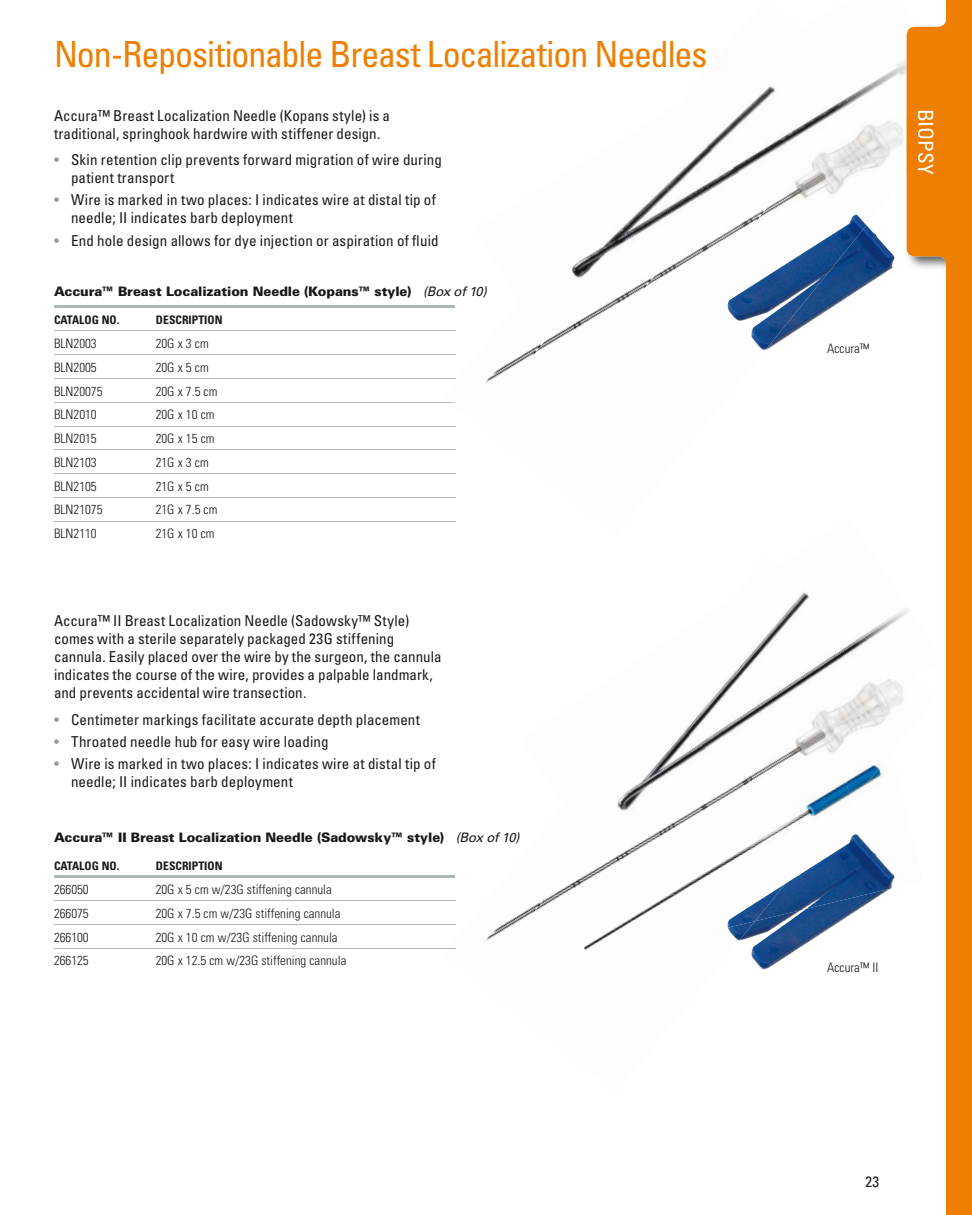
<style>
.page{position:relative;width:972px;height:1215px;background:#fff}
.page>*{position:absolute;margin:0;border:0;box-sizing:border-box;transform-origin:0 0}
.t1{font:condensed 36px "Univers LT Std";letter-spacing:-.03em;color:#ee7f00}
.t2{font:condensed 21px "Univers LT Std";letter-spacing:-.005em;color:#fff}
.t3{font:condensed 15px/18px "Univers LT Std";letter-spacing:.005em;color:#1a171c}
.t4{font:300 condensed 13.05px "Univers LT Std";color:#1a171c}
.t5{font:900 13.05px "Univers LT Std";letter-spacing:-.01em;color:#1a171c}
.t6{font:700 condensed 11.7px "Univers LT Std";color:#1a171c}
.s1{color:#9a9b9d}
.s2{font-weight:400;font-style:italic}
</style>
<div class="page">
<div style="left:946px;top:0;width:26px;height:1215px;background:#ee7f00"></div>
<hr style="left:54px;top:305px;width:401px;height:2px;background:#adb7b3">
<hr style="left:54px;top:331px;width:401px;height:1px;background:#adb7b3">
<hr style="left:54px;top:378px;width:401px;height:1px;background:#adb7b3">
<hr style="left:54px;top:473px;width:401px;height:1px;background:#adb7b3">
<hr style="left:54px;top:355px;width:401px;height:1px;background:#adb7b3">
<hr style="left:54px;top:449px;width:401px;height:1px;background:#adb7b3">
<hr style="left:54px;top:402px;width:401px;height:1px;background:#adb7b3">
<hr style="left:54px;top:497px;width:401px;height:1px;background:#adb7b3">
<hr style="left:54px;top:427px;width:401px;height:1px;background:#adb7b3">
<hr style="left:54px;top:521px;width:401px;height:1px;background:#adb7b3">
<img style="left:758px;top:921px;width:83px;height:48px">
<img style="left:774px;top:200px;width:121px;height:85px">
<img style="left:443px;top:307px;width:104px;height:96px">
<img style="left:737px;top:60px;width:168px;height:140px">
<img style="left:615px;top:117px;width:158px;height:168px">
<img style="left:520px;top:235px;width:115px;height:106px">
<svg style="left:905px;top:20px;width:41px;height:249px;background:#ec8d20"></svg>
<img style="left:907px;top:114px;width:30px;height:62px">
<img style="left:918px;top:123px;width:16px;height:39px">
<img style="left:727px;top:215px;width:140px;height:135px">
<img style="left:485px;top:902px;width:55px;height:39px">
<img style="left:709px;top:592px;width:201px;height:170px">
<img style="left:627px;top:702px;width:96px;height:90px">
<img style="left:693px;top:762px;width:50px;height:30px">
<hr style="left:54px;top:875px;width:401px;height:2px;background:#adb7b3">
<hr style="left:54px;top:901px;width:401px;height:1px;background:#adb7b3">
<hr style="left:54px;top:949px;width:401px;height:1px;background:#adb7b3">
<hr style="left:54px;top:925px;width:401px;height:1px;background:#adb7b3">
<img style="left:821px;top:752px;width:89px;height:10px">
<img style="left:786px;top:834px;width:109px;height:87px">
<img style="left:540px;top:890px;width:21px;height:19px">
<img style="left:719px;top:849px;width:24px;height:20px">
<img style="left:743px;top:762px;width:108px;height:112px">
<img style="left:841px;top:750px;width:51px;height:53px">
<img style="left:561px;top:873px;width:206px;height:92px">
<img style="left:762px;top:864px;width:39px;height:31px">
<img style="left:727px;top:884px;width:59px;height:44px">
<img style="left:578px;top:792px;width:141px;height:88px">
<img style="left:715px;top:781px;width:46px;height:29px">
<h1 class="t1" style="left:54px;top:31px;width:655px">Non-Repositionable Breast Localization Needles</h1>
<p class="t3" style="left:54px;top:106px;width:338px">Accura™ Breast Localization Needle (Kopans style) is a traditional, springhook hardwire with stiffener design.</p>
<p class="t3" style="left:71px;top:151px;width:373px;text-indent:-17px"><span class="s1">•</span> Skin retention clip prevents forward migration of wire during patient transport</p>
<p class="t3" style="left:71px;top:191px;width:366px;text-indent:-17px"><span class="s1">•</span> Wire is marked in two places: I indicates wire at distal tip of needle; II indicates barb deployment</p>
<p class="t3" style="left:54px;top:231px;width:386px"><span class="s1">•</span> End hole design allows for dye injection or aspiration of fluid</p>
<p class="t5" style="left:54px;top:283px;width:434px">Accura™ Breast Localization Needle (Kopans™ style) <span class="s2">(Box of 10)</span></p>
<p class="t6" style="left:54px;top:313px;width:67px">CATALOG NO.</p>
<p class="t6" style="left:156px;top:313px;width:68px">DESCRIPTION</p>
<p class="t4" style="left:54px;top:336px;width:44px">BLN2003</p>
<p class="t4" style="left:156px;top:336px;width:55px">20G x 3 cm</p>
<p class="t4" style="left:54px;top:359px;width:44px">BLN2005</p>
<p class="t4" style="left:156px;top:359px;width:55px">20G x 5 cm</p>
<p class="t4" style="left:54px;top:383px;width:50px">BLN20075</p>
<p class="t4" style="left:156px;top:383px;width:63px">20G x 7.5 cm</p>
<p class="t4" style="left:54px;top:407px;width:44px">BLN2010</p>
<p class="t4" style="left:156px;top:407px;width:60px">20G x 10 cm</p>
<p class="t4" style="left:54px;top:431px;width:44px">BLN2015</p>
<p class="t4" style="left:156px;top:431px;width:60px">20G x 15 cm</p>
<p class="t4" style="left:54px;top:454px;width:44px">BLN2103</p>
<p class="t4" style="left:156px;top:454px;width:55px">21G x 3 cm</p>
<p class="t4" style="left:54px;top:478px;width:44px">BLN2105</p>
<p class="t4" style="left:156px;top:478px;width:55px">21G x 5 cm</p>
<p class="t4" style="left:54px;top:502px;width:50px">BLN21075</p>
<p class="t4" style="left:156px;top:502px;width:63px">21G x 7.5 cm</p>
<p class="t4" style="left:54px;top:526px;width:44px">BLN2110</p>
<p class="t4" style="left:156px;top:526px;width:60px">21G x 10 cm</p>
<p class="t3" style="left:54px;top:611px;width:389px">Accura™ II Breast Localization Needle (Sadowsky™ Style) comes with a sterile separately packaged 23G stiffening cannula. Easily placed over the wire by the surgeon, the cannula indicates the course of the wire, provides a palpable landmark, and prevents accidental wire transection.</p>
<p class="t3" style="left:54px;top:710px;width:368px"><span class="s1">•</span> Centimeter markings facilitate accurate depth placement</p>
<p class="t3" style="left:54px;top:732px;width:276px"><span class="s1">•</span> Throated needle hub for easy wire loading</p>
<p class="t3" style="left:71px;top:754px;width:366px;text-indent:-17px"><span class="s1">•</span> Wire is marked in two places: I indicates wire at distal tip of needle; II indicates barb deployment</p>
<p class="t5" style="left:54px;top:829px;width:467px">Accura™ II Breast Localization Needle (Sadowsky™ style) <span class="s2">(Box of 10)</span></p>
<p class="t6" style="left:54px;top:859px;width:67px">CATALOG NO.</p>
<p class="t6" style="left:156px;top:859px;width:68px">DESCRIPTION</p>
<p class="t4" style="left:54px;top:882px;width:36px">266050</p>
<p class="t4" style="left:156px;top:882px;width:178px">20G x 5 cm w/23G stiffening cannula</p>
<p class="t4" style="left:54px;top:905px;width:36px">266075</p>
<p class="t4" style="left:156px;top:905px;width:186px">20G x 7.5 cm w/23G stiffening cannula</p>
<p class="t4" style="left:54px;top:929px;width:36px">266100</p>
<p class="t4" style="left:156px;top:929px;width:184px">20G x 10 cm w/23G stiffening cannula</p>
<p class="t4" style="left:54px;top:953px;width:36px">266125</p>
<p class="t4" style="left:156px;top:953px;width:192px">20G x 12.5 cm w/23G stiffening cannula</p>
<h2 class="t2" style="left:939px;top:109px;width:67px;rotate:90deg">BIOPSY</h2>
<p class="t4" style="left:827px;top:340px;width:44px">Accura™</p>
<p class="t4" style="left:827px;top:960px;width:52px">Accura™ II</p>
<p class="t3" style="left:865px;top:1172px;width:15px">23</p>
</div>
